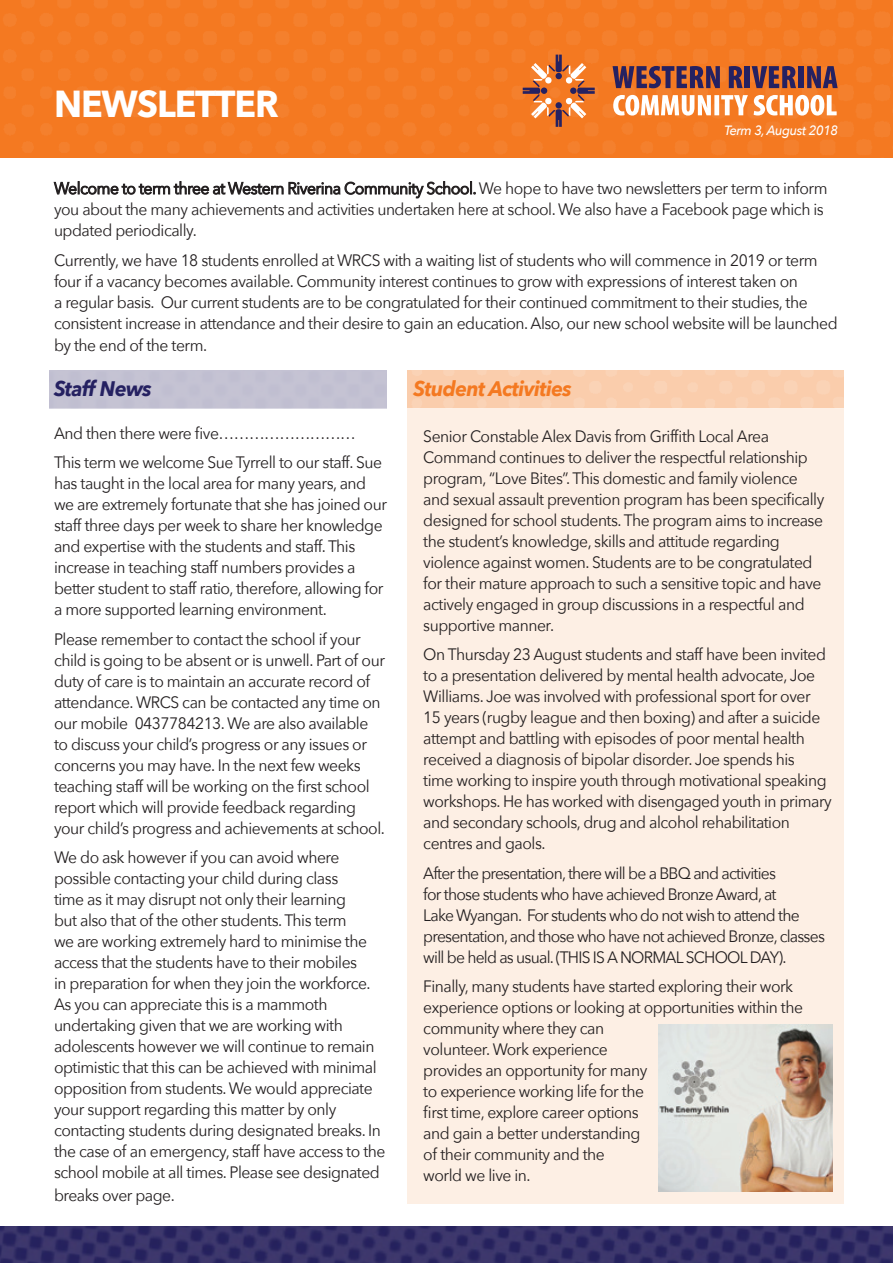
<style>
.page{position:relative;width:893px;height:1263px;background:#fff}
.page>*{position:absolute;margin:0;border:0;box-sizing:border-box;transform-origin:0 0}
.t1{font:700 37.5px "Avenir Next";letter-spacing:-.03em;color:#fff;scale:.95 1}
.t2{font:italic 700 21px "Avenir Next";letter-spacing:-.03em;color:#f47921;scale:.95 1}
.t3{font:italic 700 21px "Avenir Next";letter-spacing:-.03em;color:#252161;scale:.95 1}
.t4{font:16.5px/21px "Avenir Next";letter-spacing:-.03em;color:#231f20;scale:.95 1}
.t5{font:16.5px/21px "Avenir Next";letter-spacing:-.05em;color:#231f20;scale:.95 1}
.t6{font:italic 500 13.5px "Avenir Next";letter-spacing:-.03em;color:#fff;scale:.95 1}
</style>
<div class="page">
<img style="left:0;top:0;width:893px;height:158px">
<svg style="left:613px;top:95px;width:224px;height:21px"></svg>
<svg style="left:523px;top:55px;width:72px;height:72px;background:#dc7f45"></svg>
<svg style="left:613px;top:66px;width:107px;height:22px;background:#744349"></svg>
<svg style="left:729px;top:66px;width:14px;height:22px"></svg>
<div style="left:745px;top:66px;width:5px;height:22px;background:#252161"></div>
<svg style="left:752px;top:66px;width:44px;height:22px"></svg>
<div style="left:798px;top:66px;width:5px;height:22px;background:#252161"></div>
<svg style="left:807px;top:66px;width:31px;height:22px"></svg>
<div style="left:408px;top:371px;width:436px;height:833px;background:#fdefe4"></div>
<svg style="left:53px;top:181px;width:423px;height:18px"></svg>
<img style="left:0;top:1226px;width:893px;height:37px">
<img style="left:407px;top:371px;width:437px;height:37px">
<img style="left:659px;top:1025px;width:174px;height:167px">
<p class="t1" style="left:54px;top:71px;width:238px">NEWSLETTER</p>
<p class="t6" style="left:724px;top:118px;width:121px">Term 3, August 2018</p>
<p class="t4" style="left:54px;top:177px;width:816px">Welcome to term three at Western Riverina Community School. We hope to have two newsletters per term to inform you about the many achievements and activities undertaken here at school. We also have a Facebook page which is updated periodically.</p>
<p class="t4" style="left:54px;top:249px;width:826px">Currently, we have 18 students enrolled at WRCS with a waiting list of students who will commence in 2019 or term four if a vacancy becomes available. Community interest continues to grow with expressions of interest taken on<br>a regular basis. Our current students are to be congratulated for their continued commitment to their studies, the consistent increase in attendance and their desire to gain an education. Also, our new school website will be launched</p>
<p class="t4" style="left:54px;top:334px;width:163px">by the end of the term.</p>
<p class="t3" style="left:54px;top:371px;width:105px">Staff News</p>
<p class="t4" style="left:54px;top:422px;width:319px">And then there were five………………………</p>
<p class="t4" style="left:54px;top:451px;width:352px">This term we welcome Sue Tyrrell to our staff. Sue has taught in the local area for many years, and we are extremely fortunate that she has joined our staff three days per week to share her knowledge and expertise with the students and staff. This increase in teaching staff numbers provides a better student to staff ratio, therefore, allowing for a more supported learning environment.</p>
<p class="t4" style="left:54px;top:628px;width:350px">Please remember to contact the school if your child is going to be absent or is unwell. Part of our duty of care is to maintain an accurate record of attendance. WRCS can be contacted any time on our mobile 0437784213. We are also available to discuss your child’s progress or any issues or concerns you may have. In the next few weeks teaching staff will be working on the first school report which will provide feedback regarding your child’s progress and achievements at school.</p>
<p class="t4" style="left:54px;top:846px;width:350px">We do ask however if you can avoid where possible contacting your child during class<br>time as it may disrupt not only their learning<br>but also that of the other students. This term<br>we are working extremely hard to minimise the access that the students have to their mobiles<br>in preparation for when they join the workforce.<br>As you can appreciate this is a mammoth undertaking given that we are working with adolescents however we will continue to remain optimistic that this can be achieved with minimal opposition from students. We would appreciate your support regarding this matter by only contacting students during designated breaks. In the case of an emergency, staff have access to the school mobile at all times. Please see designated</p>
<p class="t4" style="left:54px;top:1184px;width:129px">breaks over page.</p>
<p class="t2" style="left:414px;top:371px;width:168px">Student Activities</p>
<p class="t4" style="left:423px;top:425px;width:424px">Senior Constable Alex Davis from Griffith Local Area Command continues to deliver the respectful relationship program, “Love Bites”. This domestic and family violence and sexual assault prevention program has been specifically designed for school students. The program aims to increase the student’s knowledge, skills and attitude regarding violence against women. Students are to be congratulated for their mature approach to such a sensitive topic and have actively engaged in group discussions in a respectful and supportive manner.</p>
<p class="t4" style="left:423px;top:643px;width:432px">On Thursday 23 August students and staff have been invited to a presentation delivered by mental health advocate, Joe Williams. Joe was involved with professional sport for over 15 years (rugby league and then boxing) and after a suicide attempt and battling with episodes of poor mental health received a diagnosis of bipolar disorder. Joe spends his<br>time working to inspire youth through motivational speaking workshops. He has worked with disengaged youth in primary and secondary schools, drug and alcohol rehabilitation centres and gaols.</p>
<p class="t5" style="left:423px;top:862px;width:424px">After the presentation, there will be a BBQ and activities<br>for those students who have achieved Bronze Award, at<br>Lake Wyangan. For students who do not wish to attend the presentation, and those who have not achieved Bronze, classes will be held as usual. (THIS IS A NORMAL SCHOOL DAY).</p>
<p class="t4" style="left:423px;top:975px;width:401px">Finally, many students have started exploring their work experience options or looking at opportunities within the community where they can<br>volunteer. Work experience<br>provides an opportunity for many<br>to experience working life for the<br>first time, explore career options<br>and gain a better understanding<br>of their community and the<br>world we live in.</p>
</div>
